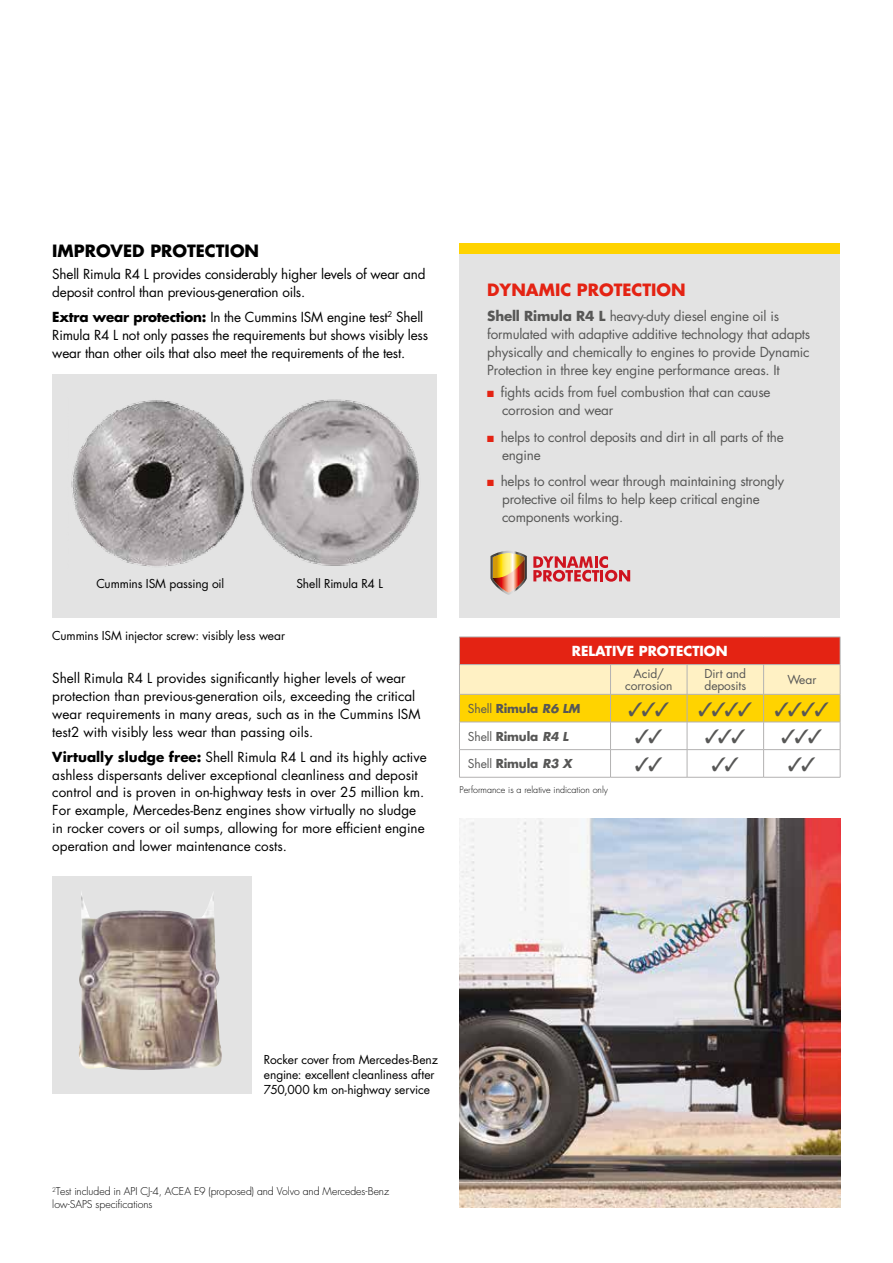
<style>
.page{position:relative;width:893px;height:1263px;background:#fff}
.page>*{position:absolute;margin:0;border:0;box-sizing:border-box;transform-origin:0 0}
.t1{font:19.5px "Zapf Dingbats ITC";color:#575756}
.t2{font:700 16.5px "Futura Std";color:#000}
.t3{font:700 16.5px "Futura Std";color:#e42313}
.t4{font:13.5px/18px "Futura Std";color:#000}
.t5{font:13.5px/18px "Futura Std";letter-spacing:-.015em;color:#575756}
.t6{font:700 13.5px "Futura Std";color:#fff}
.t7{font:12px/15px "Futura Std";letter-spacing:-.005em;color:#000}
.t8{font:700 12px "Futura Std";letter-spacing:-.01em;color:#575756}
.t9{font:12px/12px "Futura Std";letter-spacing:-.01em;color:#575756;text-align:center}
.t10{font:300 10.5px/12.6px "Futura Std";letter-spacing:-.005em;color:#000}
.t11{font:300 9px "Futura Std";color:#000}
.s1{font-weight:700}
.s2{color:#e42313}
.s3{font-weight:400}
.s4{font-style:italic}
</style>
<div class="page">
<div style="left:52px;top:374px;width:385px;height:244px;background:#e3e3e3"></div>
<div style="left:52px;top:876px;width:200px;height:218px;background:#e3e3e3"></div>
<img style="left:459px;top:819px;width:381px;height:388px">
<img style="left:71px;top:399px;width:348px;height:168px">
<img style="left:79px;top:892px;width:143px;height:178px">
<div style="left:460px;top:250px;width:380px;height:368px;background:#e3e3e3"></div>
<div style="left:460px;top:243px;width:380px;height:11px;background:#ffd300"></div>
<svg style="left:490px;top:551px;width:37px;height:44px"></svg>
<svg style="left:533px;top:556px;width:97px;height:26px"></svg>
<hr style="left:459px;top:777px;width:151px;height:1px;background:#b3b2b2">
<hr style="left:610px;top:777px;width:77px;height:1px;background:#b3b2b2">
<hr style="left:687px;top:777px;width:77px;height:1px;background:#b3b2b2">
<hr style="left:764px;top:777px;width:76px;height:1px;background:#b3b2b2">
<svg style="left:459px;top:637px;width:382px;height:140px"></svg>
<p class="t2" style="left:52px;top:240px;width:208px">IMPROVED PROTECTION</p>
<p class="t4" style="left:52px;top:265px;width:375px">Shell Rimula R4 L provides considerably higher levels of wear and deposit control than previous-generation oils.</p>
<p class="t4" style="left:52px;top:308px;width:377px"><span class="s1">Extra wear protection:</span> In the Cummins ISM engine test<sup>2</sup> Shell<br>Rimula R4 L not only passes the requirements but shows visibly less wear than other oils that also meet the requirements of the test.</p>
<p class="t7" style="left:96px;top:577px;width:129px">Cummins ISM passing oil</p>
<p class="t7" style="left:296px;top:577px;width:88px">Shell Rimula R4 L</p>
<p class="t7" style="left:52px;top:628px;width:234px">Cummins ISM injector screw: visibly less wear</p>
<p class="t4" style="left:52px;top:669px;width:370px">Shell Rimula R4 L provides significantly higher levels of wear protection than previous-generation oils, exceeding the critical wear requirements in many areas, such as in the Cummins ISM test2 with visibly less wear than passing oils.</p>
<p class="t4" style="left:52px;top:748px;width:376px"><span class="s1">Virtually sludge free:</span> Shell Rimula R4 L and its highly active ashless dispersants deliver exceptional cleanliness and deposit control and is proven in on-highway tests in over 25 million km.<br>For example, Mercedes-Benz engines show virtually no sludge in rocker covers or oil sumps, allowing for more efficient engine operation and lower maintenance costs.</p>
<p class="t3" style="left:487px;top:279px;width:200px">DYNAMIC PROTECTION</p>
<p class="t5" style="left:487px;top:307px;width:325px"><span class="s1">Shell Rimula R4 L</span> heavy-duty diesel engine oil is formulated with adaptive additive technology that adapts physically and chemically to engines to provide Dynamic Protection in three key engine performance areas. It</p>
<p class="t5" style="left:502px;top:383px;width:270px;text-indent:-15px"><span class="s2">■</span> fights acids from fuel combustion that can cause corrosion and wear</p>
<p class="t5" style="left:502px;top:428px;width:283px;text-indent:-15px"><span class="s2">■</span> helps to control deposits and dirt in all parts of the engine</p>
<p class="t5" style="left:502px;top:472px;width:284px;text-indent:-15px"><span class="s2">■</span> helps to control wear through maintaining strongly protective oil films to help keep critical engine components working.</p>
<p class="t6" style="left:572px;top:642px;width:157px">RELATIVE PROTECTION</p>
<p class="t9" style="left:625px;top:668px;width:49px">Acid/ corrosion</p>
<p class="t9" style="left:704px;top:668px;width:43px;text-align:left">Dirt and deposits</p>
<p class="t9" style="left:787px;top:674px;width:31px">Wear</p>
<p class="t8" style="left:468px;top:701px;width:114px"><span class="s3">Shell</span> Rimula <span class="s4">R6 LM</span></p>
<h1 class="t1" style="left:628px;top:700px;width:43px">✓✓✓</h1>
<h1 class="t1" style="left:698px;top:700px;width:133px">✓✓✓✓ ✓✓✓✓</h1>
<p class="t8" style="left:468px;top:728px;width:102px"><span class="s3">Shell</span> Rimula <span class="s4">R4 L</span></p>
<h1 class="t1" style="left:705px;top:727px;width:43px">✓✓✓</h1>
<h1 class="t1" style="left:781px;top:727px;width:43px">✓✓✓</h1>
<p class="t8" style="left:468px;top:756px;width:105px"><span class="s3">Shell</span> Rimula <span class="s4">R3 X</span></p>
<p class="t11" style="left:459px;top:784px;width:150px">Performance is a relative indication only</p>
<p class="t7" style="left:264px;top:1052px;width:176px">Rocker cover from Mercedes-Benz engine: excellent cleanliness after<br>750,000 km on-highway service</p>
<p class="t10" style="left:52px;top:1185px;width:338px"><sup>2</sup>Test included in API CJ-4, ACEA E9 (proposed) and Volvo and Mercedes-Benz low-SAPS specifications</p>
</div>
